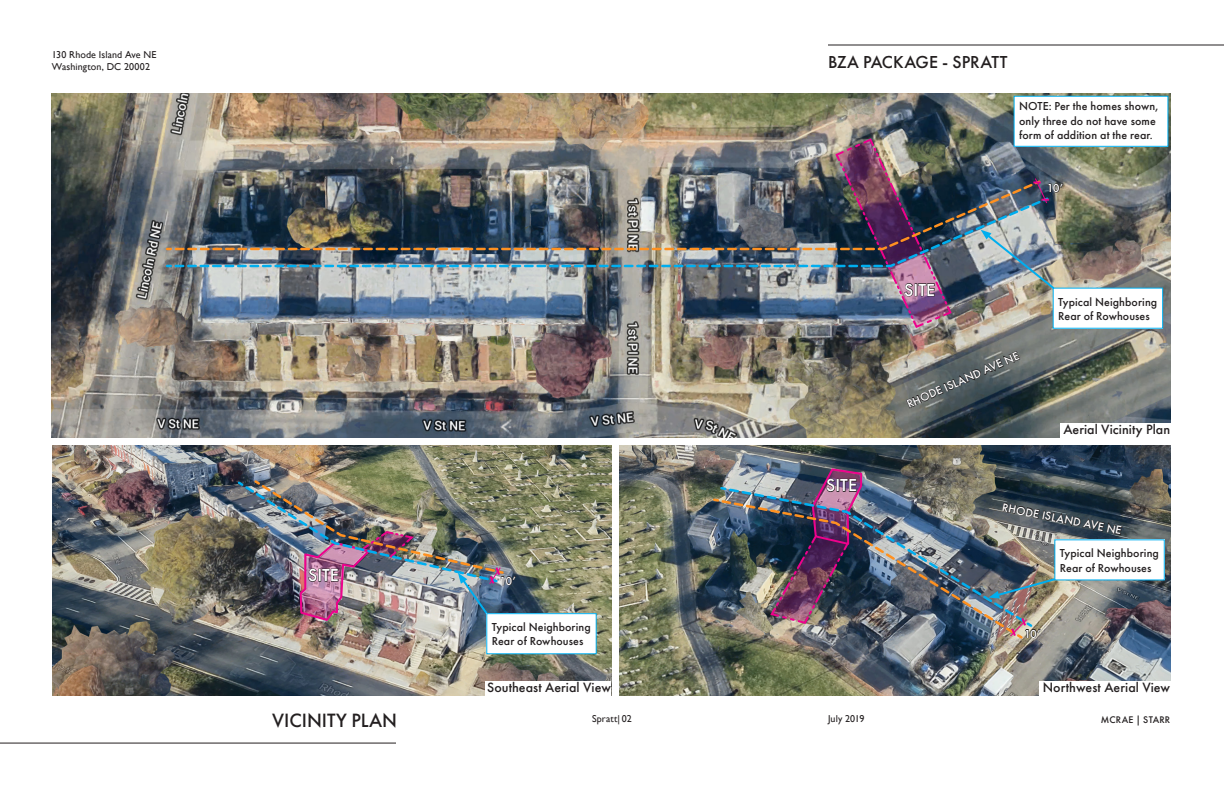
<style>
.page{position:relative;width:1224px;height:792px;background:#fff}
.page>*{position:absolute;margin:0;border:0;box-sizing:border-box;transform-origin:0 0}
.Project_Name_18_20_p{font:500 20px "Futura PT";color:#231f20}
.t1{font:500 18px "Futura PT";color:#231f20}
.Project_Name_18_20_p-2{font:500 18px "Futura PT";letter-spacing:.005em;color:#fff}
.Project_Name_18_20_p-3{font:500 14px "Futura PT";letter-spacing:.005em;color:#231f20}
.Project_Name_18_20_p-4{font:500 12px/14.4px "Futura PT";letter-spacing:.005em;color:#231f20}
.Project_Name_18_20_p-5{font:500 12px "Futura PT";color:#fff}
.t2{font:10px/12px "Gill Sans";letter-spacing:.01em;color:#231f20}
.t3{font:500 10px "Futura PT";letter-spacing:.02em;color:#231f20}
</style>
<div class="page">
<img style="left:52px;top:94px;width:1118px;height:343px">
<img style="left:53px;top:446px;width:558px;height:250px">
<img style="left:619px;top:446px;width:551px;height:250px">
<hr style="left:828px;top:44px;width:396px;height:2px;background:#231f20">
<hr style="left:0;top:743px;width:396px;height:1px;background:#231f20">
<div style="left:1060px;top:423px;width:110px;height:19px;background:#fff"></div>
<div style="left:1039px;top:682px;width:131px;height:18px;background:#fff"></div>
<div style="left:485px;top:682px;width:126px;height:18px;background:#fff"></div>
<svg style="left:906px;top:351px;width:114px;height:57px"></svg>
<img style="left:711px;top:497px;width:314px;height:144px">
<div style="left:1014px;top:96px;width:154px;height:50px;background:#fff"></div>
<img style="left:720px;top:467px;width:441px;height:171px">
<div style="left:487px;top:614px;width:109px;height:40px;background:#fff"></div>
<img style="left:236px;top:478px;width:357px;height:173px">
<div style="left:486px;top:613px;width:111px;height:41px;border:1px solid #00aeef"></div>
<img style="left:173px;top:137px;width:986px;height:192px">
<p class="t2" style="left:52px;top:49px;width:106px">130 Rhode Island Ave NE<br>Washington, DC 20002</p>
<h2 class="t1" style="left:828px;top:51px;width:181px">BZA PACKAGE - SPRATT</h2>
<p class="Project_Name_18_20_p-4" style="left:1019px;top:99px;width:141px">NOTE: Per the homes shown, only three do not have some form of addition at the rear.</p>
<p class="Project_Name_18_20_p-5" style="left:1047px;top:181px;width:18px">10’</p>
<p class="Project_Name_18_20_p-2" style="left:904px;top:279px;width:32px">SITE</p>
<p class="Project_Name_18_20_p-4" style="left:1058px;top:294px;width:101px">Typical Neighboring</p>
<p class="Project_Name_18_20_p-4" style="left:1058px;top:309px;width:93px">Rear of Rowhouses</p>
<p class="Project_Name_18_20_p-2" style="left:308px;top:564px;width:32px">SITE</p>
<p class="Project_Name_18_20_p-5" style="left:499px;top:574px;width:18px">10’</p>
<p class="Project_Name_18_20_p-4" style="left:492px;top:620px;width:101px">Typical Neighboring</p>
<p class="Project_Name_18_20_p-4" style="left:492px;top:634px;width:93px">Rear of Rowhouses</p>
<p class="Project_Name_18_20_p-2" style="left:826px;top:474px;width:32px">SITE</p>
<p class="Project_Name_18_20_p-5" style="left:904px;top:398px;width:123px;rotate:-24deg">RHODE ISLAND AVE NE</p>
<p class="Project_Name_18_20_p-3" style="left:1063px;top:421px;width:108px">Aerial Vicinity Plan</p>
<p class="Project_Name_18_20_p-5" style="left:1004px;top:500px;width:123px;rotate:11deg">RHODE ISLAND AVE NE</p>
<p class="Project_Name_18_20_p-4" style="left:1060px;top:546px;width:101px">Typical Neighboring</p>
<p class="Project_Name_18_20_p-4" style="left:1060px;top:560px;width:93px">Rear of Rowhouses</p>
<p class="Project_Name_18_20_p-5" style="left:1024px;top:626px;width:18px">10’</p>
<p class="Project_Name_18_20_p-3" style="left:487px;top:679px;width:125px">Southeast Aerial View</p>
<p class="Project_Name_18_20_p-3" style="left:1043px;top:679px;width:129px">Northwest Aerial View</p>
<p class="Project_Name_18_20_p" style="left:272px;top:709px;width:126px">VICINITY PLAN</p>
<p class="t2" style="left:592px;top:713px;width:41px">Spratt| 02</p>
<p class="t2" style="left:828px;top:713px;width:38px">July 2019</p>
<p class="t3" style="left:1101px;top:713px;width:71px">MCRAE | STARR</p>
</div>
